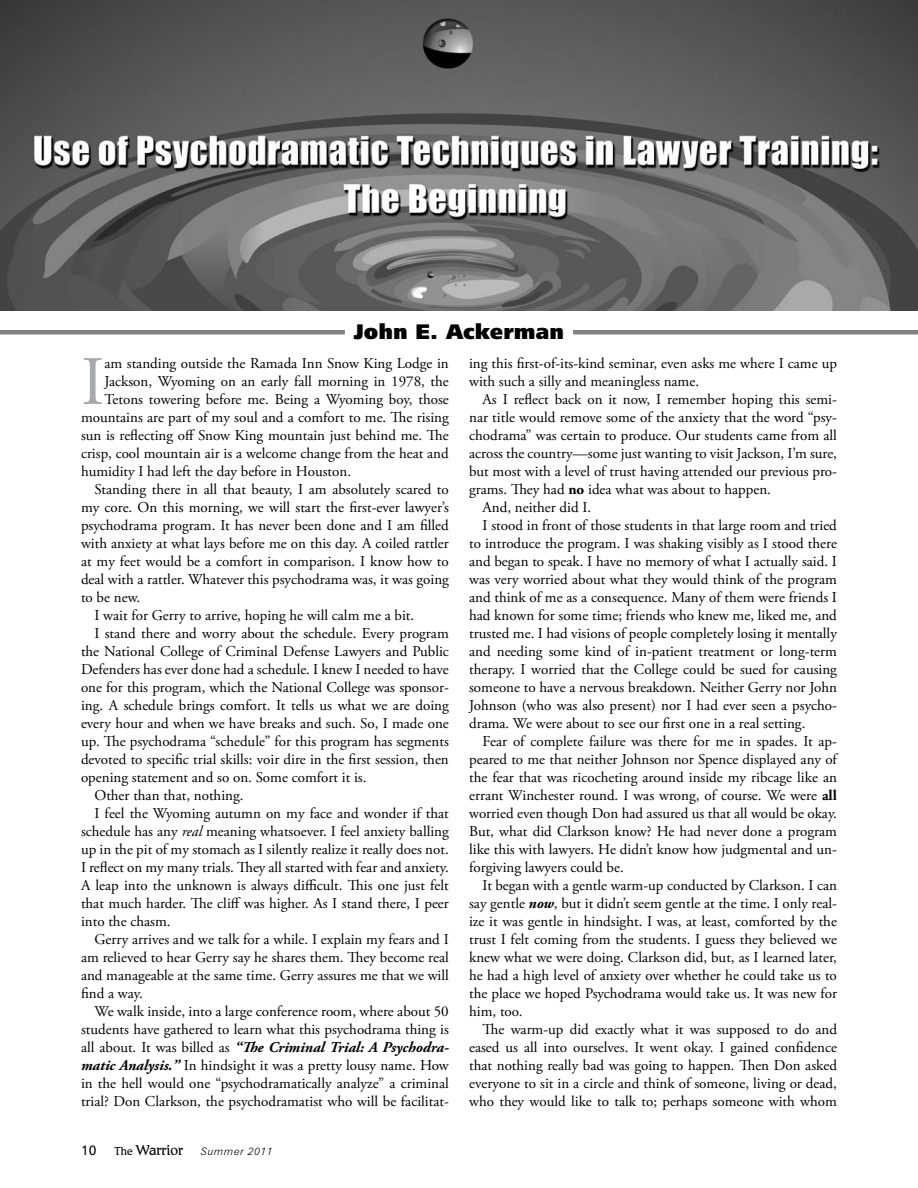
<style>
.page{position:relative;width:918px;height:1188px;background:#fff}
.page>*{position:absolute;margin:0;border:0;box-sizing:border-box;transform-origin:0 0}
.t1{font:69.3px "Adobe Garamond Pro";color:#a7a9ac}
.t2{font:21px "Humanist 777 BT Extra Black B";color:#000}
.t3{font:15px/18px "Adobe Garamond Pro";color:#000}
.t4{font:italic 700 15px "Adobe Garamond Pro";color:#000}
.t5{font:13.5px "Humanist 777 BT Roman B";color:#000}
.t6{font:italic 300 10.5px "Zurich BT";letter-spacing:.05em;color:#000}
.s1{font-style:italic}
.s2{font-weight:400;font-style:normal}
.s3{font-weight:700;font-style:italic}
.s4{font-family:"Romic Light Plain";font-weight:400;font-style:normal;font-size:12px}
.s5{font-family:"Romic Light Plain";font-weight:400;font-style:normal;font-size:15px}
.s6{font-weight:700}
</style>
<div class="page">
<img style="left:0;top:0;width:918px;height:310px">
<hr style="left:0;top:330px;width:345px;height:4px;background:#808284">
<hr style="left:573px;top:330px;width:345px;height:4px;background:#808284">
<h2 class="t2" style="left:354px;top:318px;width:212px">John E. Ackerman</h2>
<h1 class="t1" style="left:81px;top:340px;width:25px">I</h1>
<p class="t3" style="left:104px;top:355px;width:346px">am standing outside the Ramada Inn Snow King Lodge in</p>
<p class="t3" style="left:104px;top:373px;width:346px">Jackson, Wyoming on an early fall morning in 1978, the</p>
<p class="t3" style="left:104px;top:391px;width:346px">Tetons towering before me. Being a Wyoming boy, those</p>
<p class="t3" style="left:81px;top:409px;width:369px">mountains are part of my soul and a comfort to me. The rising</p>
<p class="t3" style="left:81px;top:427px;width:369px">sun is reflecting off Snow King mountain just behind me. The</p>
<p class="t3" style="left:81px;top:445px;width:369px">crisp, cool mountain air is a welcome change from the heat and</p>
<p class="t3" style="left:81px;top:463px;width:272px">humidity I had left the day before in Houston.</p>
<p class="t3" style="left:94px;top:481px;width:356px">Standing there in all that beauty, I am absolutely scared to</p>
<p class="t3" style="left:81px;top:499px;width:369px">my core. On this morning, we will start the first-ever lawyer’s</p>
<p class="t3" style="left:81px;top:517px;width:369px">psychodrama program. It has never been done and I am filled</p>
<p class="t3" style="left:81px;top:535px;width:369px">with anxiety at what lays before me on this day. A coiled rattler</p>
<p class="t3" style="left:81px;top:553px;width:369px">at my feet would be a comfort in comparison. I know how to</p>
<p class="t3" style="left:81px;top:571px;width:369px">deal with a rattler. Whatever this psychodrama was, it was going</p>
<p class="t3" style="left:81px;top:589px;width:61px">to be new.</p>
<p class="t3" style="left:94px;top:607px;width:321px">I wait for Gerry to arrive, hoping he will calm me a bit.</p>
<p class="t3" style="left:94px;top:625px;width:356px">I stand there and worry about the schedule. Every program</p>
<p class="t3" style="left:81px;top:643px;width:369px">the National College of Criminal Defense Lawyers and Public</p>
<p class="t3" style="left:81px;top:661px;width:369px">Defenders has ever done had a schedule. I knew I needed to have</p>
<p class="t3" style="left:81px;top:679px;width:369px">one for this program, which the National College was sponsor-</p>
<p class="t3" style="left:81px;top:697px;width:369px">ing. A schedule brings comfort. It tells us what we are doing</p>
<p class="t3" style="left:81px;top:715px;width:369px">every hour and when we have breaks and such. So, I made one</p>
<p class="t3" style="left:81px;top:733px;width:369px">up. The psychodrama “schedule” for this program has segments</p>
<p class="t3" style="left:81px;top:751px;width:369px">devoted to specific trial skills: voir dire in the first session, then</p>
<p class="t3" style="left:81px;top:769px;width:287px">opening statement and so on. Some comfort it is.</p>
<p class="t3" style="left:94px;top:787px;width:151px">Other than that, nothing.</p>
<p class="t3" style="left:94px;top:805px;width:356px">I feel the Wyoming autumn on my face and wonder if that</p>
<p class="t3" style="left:81px;top:823px;width:369px">schedule has any <span class="s1">real</span> meaning whatsoever. I feel anxiety balling</p>
<p class="t3" style="left:81px;top:841px;width:369px">up in the pit of my stomach as I silently realize it really does not.</p>
<p class="t3" style="left:81px;top:859px;width:369px">I reflect on my many trials. They all started with fear and anxiety.</p>
<p class="t3" style="left:81px;top:877px;width:369px">A leap into the unknown is always difficult. This one just felt</p>
<p class="t3" style="left:81px;top:895px;width:369px">that much harder. The cliff was higher. As I stand there, I peer</p>
<p class="t3" style="left:81px;top:913px;width:91px">into the chasm.</p>
<p class="t3" style="left:94px;top:931px;width:356px">Gerry arrives and we talk for a while. I explain my fears and I</p>
<p class="t3" style="left:81px;top:949px;width:369px">am relieved to hear Gerry say he shares them. They become real</p>
<p class="t3" style="left:81px;top:967px;width:369px">and manageable at the same time. Gerry assures me that we will</p>
<p class="t3" style="left:81px;top:985px;width:63px">find a way.</p>
<p class="t3" style="left:94px;top:1003px;width:356px">We walk inside, into a large conference room, where about 50</p>
<p class="t3" style="left:81px;top:1021px;width:369px">students have gathered to learn what this psychodrama thing is</p>
<p class="t4" style="left:81px;top:1038px;width:369px"><span class="s2">all about. It was billed as</span> “The Criminal Trial: A Psychodra-</p>
<p class="t3" style="left:81px;top:1057px;width:369px"><span class="s3">matic Analysis.”</span> In hindsight it was a pretty lousy name. How</p>
<p class="t3" style="left:81px;top:1075px;width:369px">in the hell would one “psychodramatically analyze” a criminal</p>
<p class="t3" style="left:81px;top:1093px;width:369px">trial? Don Clarkson, the psychodramatist who will be facilitat-</p>
<p class="t5" style="left:81px;top:1142px;width:17px">1 0</p>
<p class="t6" style="left:114px;top:1145px;width:160px"><span class="s4">The</span> <span class="s5">Warrior</span> Summer 2011</p>
<p class="t3" style="left:469px;top:355px;width:369px">ing this first-of-its-kind seminar, even asks me where I came up with such a silly and meaningless name.</p>
<p class="t3" style="left:483px;top:391px;width:356px">As I reflect back on it now, I remember hoping this semi-</p>
<p class="t3" style="left:469px;top:409px;width:369px">nar title would remove some of the anxiety that the word “psy-</p>
<p class="t3" style="left:469px;top:427px;width:369px">chodrama” was certain to produce. Our students came from all</p>
<p class="t3" style="left:469px;top:445px;width:369px">across the country—some just wanting to visit Jackson, I’m sure,</p>
<p class="t3" style="left:469px;top:463px;width:369px">but most with a level of trust having attended our previous pro-</p>
<p class="t3" style="left:469px;top:481px;width:303px">grams. They had <span class="s6">no</span> idea what was about to happen.</p>
<p class="t3" style="left:483px;top:499px;width:110px">And, neither did I.</p>
<p class="t3" style="left:483px;top:517px;width:356px">I stood in front of those students in that large room and tried</p>
<p class="t3" style="left:469px;top:535px;width:369px">to introduce the program. I was shaking visibly as I stood there</p>
<p class="t3" style="left:469px;top:553px;width:369px">and began to speak. I have no memory of what I actually said. I</p>
<p class="t3" style="left:469px;top:571px;width:369px">was very worried about what they would think of the program</p>
<p class="t3" style="left:469px;top:589px;width:369px">and think of me as a consequence. Many of them were friends I</p>
<p class="t3" style="left:469px;top:607px;width:369px">had known for some time; friends who knew me, liked me, and</p>
<p class="t3" style="left:469px;top:625px;width:369px">trusted me. I had visions of people completely losing it mentally</p>
<p class="t3" style="left:469px;top:643px;width:369px">and needing some kind of in-patient treatment or long-term</p>
<p class="t3" style="left:469px;top:661px;width:369px">therapy. I worried that the College could be sued for causing</p>
<p class="t3" style="left:469px;top:679px;width:369px">someone to have a nervous breakdown. Neither Gerry nor John</p>
<p class="t3" style="left:469px;top:697px;width:369px">Johnson (who was also present) nor I had ever seen a psycho-</p>
<p class="t3" style="left:469px;top:715px;width:338px">drama. We were about to see our first one in a real setting.</p>
<p class="t3" style="left:483px;top:733px;width:356px">Fear of complete failure was there for me in spades. It ap-</p>
<p class="t3" style="left:469px;top:751px;width:369px">peared to me that neither Johnson nor Spence displayed any of</p>
<p class="t3" style="left:469px;top:769px;width:369px">the fear that was ricocheting around inside my ribcage like an</p>
<p class="t3" style="left:469px;top:787px;width:369px">errant Winchester round. I was wrong, of course. We were <span class="s6">all</span></p>
<p class="t3" style="left:469px;top:805px;width:369px">worried even though Don had assured us that all would be okay.</p>
<p class="t3" style="left:469px;top:823px;width:369px">But, what did Clarkson know? He had never done a program</p>
<p class="t3" style="left:469px;top:841px;width:369px">like this with lawyers. He didn’t know how judgmental and un-</p>
<p class="t3" style="left:469px;top:859px;width:156px">forgiving lawyers could be.</p>
<p class="t3" style="left:483px;top:877px;width:356px">It began with a gentle warm-up conducted by Clarkson. I can</p>
<p class="t3" style="left:469px;top:895px;width:369px">say gentle <span class="s3">now</span>, but it didn’t seem gentle at the time. I only real-</p>
<p class="t3" style="left:469px;top:913px;width:369px">ize it was gentle in hindsight. I was, at least, comforted by the</p>
<p class="t3" style="left:469px;top:931px;width:369px">trust I felt coming from the students. I guess they believed we</p>
<p class="t3" style="left:469px;top:949px;width:369px">knew what we were doing. Clarkson did, but, as I learned later,</p>
<p class="t3" style="left:469px;top:967px;width:369px">he had a high level of anxiety over whether he could take us to</p>
<p class="t3" style="left:469px;top:985px;width:369px">the place we hoped Psychodrama would take us. It was new for</p>
<p class="t3" style="left:469px;top:1003px;width:55px">him, too.</p>
<p class="t3" style="left:483px;top:1021px;width:356px">The warm-up did exactly what it was supposed to do and</p>
<p class="t3" style="left:469px;top:1039px;width:369px">eased us all into ourselves. It went okay. I gained confidence</p>
<p class="t3" style="left:469px;top:1057px;width:369px">that nothing really bad was going to happen. Then Don asked</p>
<p class="t3" style="left:469px;top:1075px;width:369px">everyone to sit in a circle and think of someone, living or dead,</p>
<p class="t3" style="left:469px;top:1093px;width:369px">who they would like to talk to; perhaps someone with whom</p>
</div>
